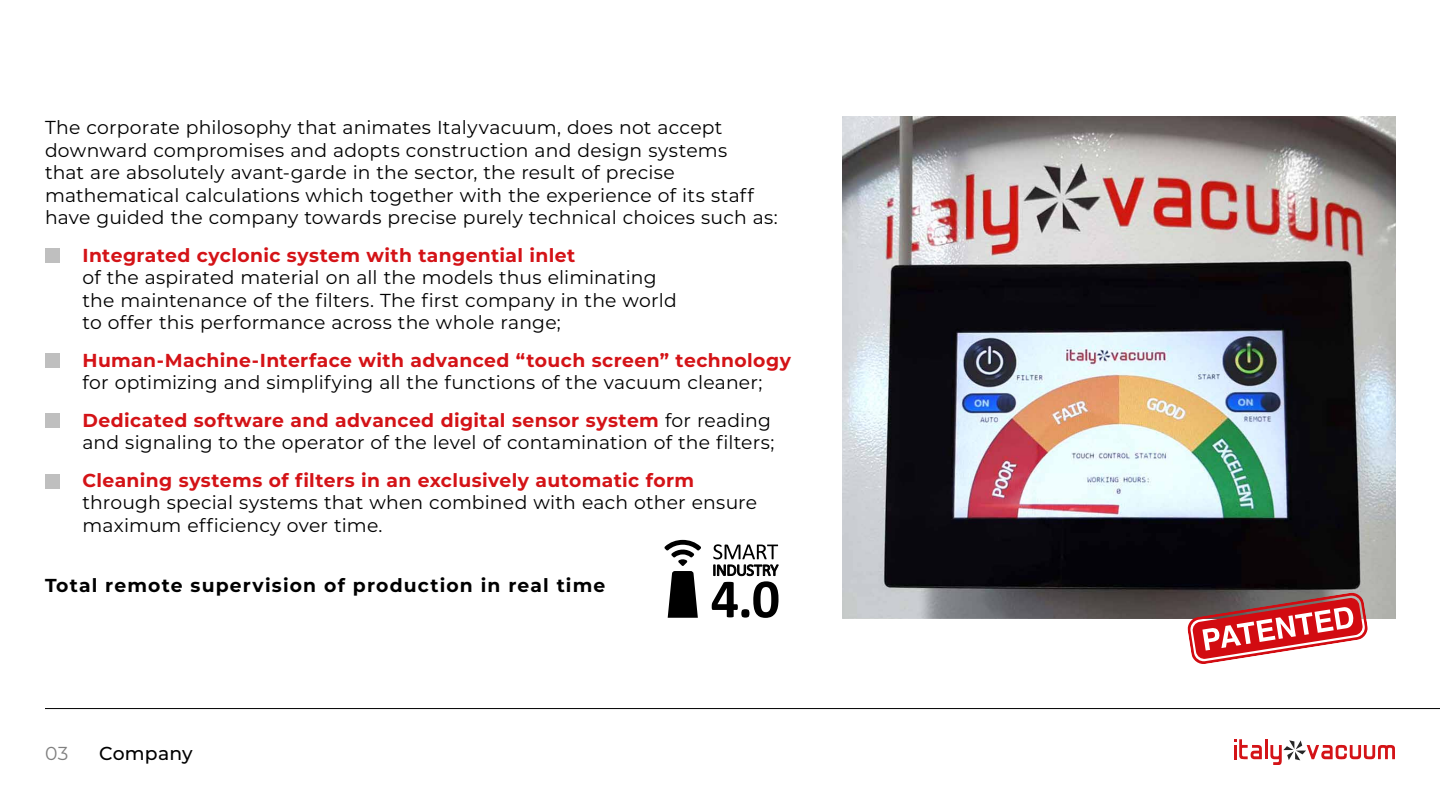
<style>
.page{position:relative;width:1440px;height:810px;background:#fff}
.page>*{position:absolute;margin:0;border:0;box-sizing:border-box;transform-origin:0 0}
.t1{font:18.75px/22.5px "Montserrat";letter-spacing:.01em;color:#000}
.t2{font:700 18.75px "Montserrat";letter-spacing:.02em;color:#d41317}
.t3{font:700 18.75px "Montserrat";letter-spacing:.06em;color:#000}
.t4{font:500 18.75px "Montserrat";letter-spacing:.01em;color:#000}
.t5{font:18.75px "Montserrat";color:#808080}
.s1{font-weight:700;color:#d41317}
</style>
<div class="page">
<svg style="left:1234px;top:739px;width:28px;height:20px"></svg>
<hr style="left:1265px;top:739px;width:3px;height:20px;background:#d41317">
<svg style="left:1270px;top:740px;width:125px;height:25px"></svg>
<img style="left:842px;top:116px;width:553px;height:503px">
<svg style="left:1187px;top:592px;width:182px;height:72px"></svg>
<hr style="left:45px;top:708px;width:1395px;height:1px;background:#000">
<svg style="left:712px;top:544px;width:67px;height:74px"></svg>
<svg style="left:664px;top:540px;width:37px;height:78px"></svg>
<div style="left:45px;top:248px;width:15px;height:15px;background:#bfbfbf"></div>
<div style="left:45px;top:353px;width:15px;height:15px;background:#bfbfbf"></div>
<div style="left:45px;top:413px;width:15px;height:15px;background:#bfbfbf"></div>
<div style="left:45px;top:474px;width:15px;height:15px;background:#bfbfbf"></div>
<p class="t1" style="left:45px;top:116px;width:734px">The corporate philosophy that animates Italyvacuum, does not accept downward compromises and adopts construction and design systems<br>that are absolutely avant-garde in the sector, the result of precise mathematical calculations which together with the experience of its staff have guided the company towards precise purely technical choices such as:</p>
<p class="t2" style="left:82px;top:243px;width:494px">Integrated cyclonic system with tangential inlet</p>
<p class="t1" style="left:82px;top:266px;width:596px">of the aspirated material on all the models thus eliminating the maintenance of the filters. The first company in the world to offer this performance across the whole range;</p>
<p class="t2" style="left:83px;top:348px;width:710px">Human-Machine-Interface with advanced “touch screen” technology</p>
<p class="t1" style="left:83px;top:363px;width:690px;line-height:37.5px">for optimizing and simplifying all the functions of the vacuum cleaner;<br><span class="s1">Dedicated software and advanced digital sensor system</span> for reading</p>
<p class="t1" style="left:83px;top:431px;width:693px">and signaling to the operator of the level of contamination of the filters;</p>
<p class="t2" style="left:83px;top:468px;width:613px">Cleaning systems of filters in an exclusively automatic form</p>
<p class="t1" style="left:83px;top:491px;width:676px">through special systems that when combined with each other ensure maximum efficiency over time.</p>
<p class="t3" style="left:45px;top:573px;width:562px">Total remote supervision of production in real time</p>
<p class="t5" style="left:45px;top:741px;width:25px">03</p>
<p class="t4" style="left:99px;top:741px;width:95px">Company</p>
</div>
